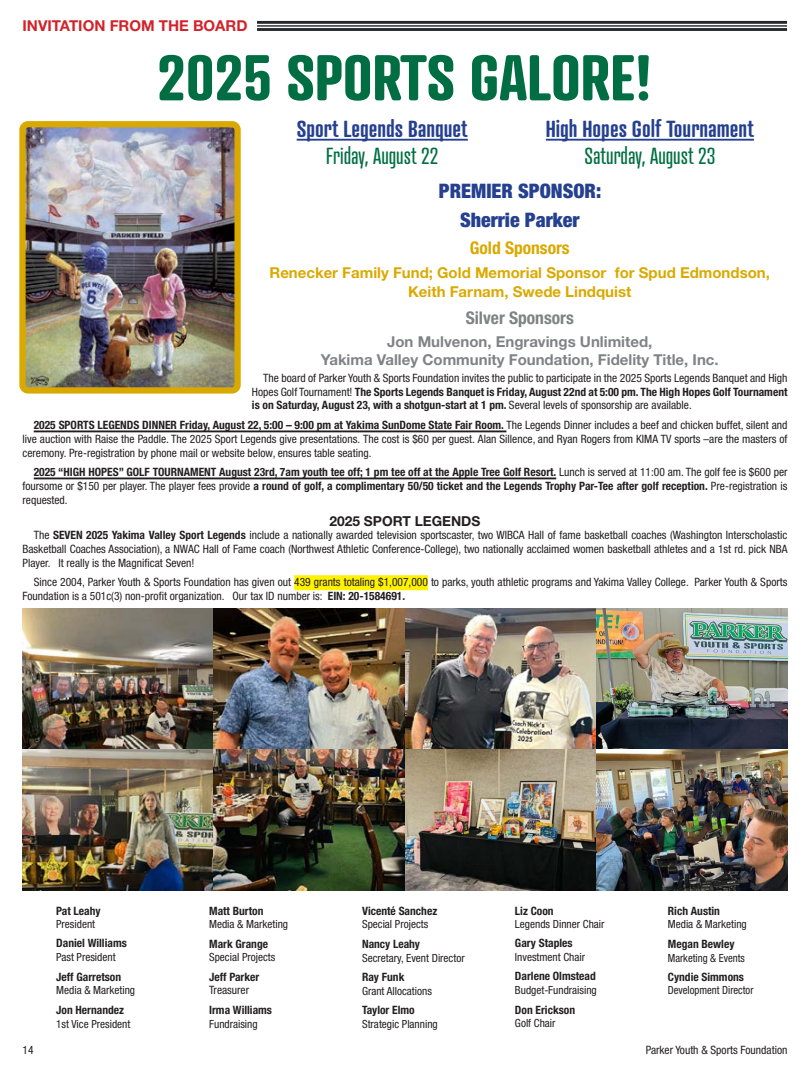
<style>
.page{position:relative;width:810px;height:1080px;background:#fff}
.page>*{position:absolute;margin:0;border:0;box-sizing:border-box;transform-origin:0 0}
.t1{font:700 62.5px "Atrament";color:#006e42}
.t2{font:600 22.5px "Atrament";color:#25408f}
.t3{font:22.5px "Atrament";color:#006e42}
.t4{font:900 condensed 20px "Helvetica Neue LT Std";color:#25408f}
.Subtitle{font:700 condensed 17.5px "Helvetica Neue LT Std";color:#808285}
.Subtitle-2{font:700 condensed 17.5px "Helvetica Neue LT Std";color:#daa900}
.Subtitle-3{font:700 15px "Helvetica Neue LT Std";color:#808285}
.Subtitle-4{font:700 15px/19.5px "Helvetica Neue LT Std";color:#daa900;text-align:center}
.Page_Title{font:700 15px "Helvetica Neue LT Std";color:#d2232a}
.Heading{font:700 13.75px "Helvetica Neue LT Std";color:#231f20}
.Body_Copy{font:condensed 11.5px/13.8px "Helvetica Neue LT Std";color:#231f20;text-align:justify}
.Body_Copy-2{font:700 condensed 11.5px/13.8px "Helvetica Neue LT Std";color:#231f20;text-align:justify}
.Body_Copy-3{font:condensed 11.25px "Helvetica Neue LT Std";color:#231f20}
.Body_Copy-4{font:condensed 11.25px "Helvetica Neue LT Std";color:#231f20;scale:.95 1}
.s1{font-weight:700}
.s2{font-weight:400}
</style>
<div class="page">
<hr style="left:257px;top:28px;width:530px;height:3px;background:#24272a">
<hr style="left:257px;top:25px;width:530px;height:2px;background:#24272a">
<hr style="left:257px;top:21px;width:530px;height:3px;background:#24272a">
<img style="left:26px;top:128px;width:208px;height:259px">
<div style="left:19px;top:121px;width:222px;height:273px;border:6px solid #daa900;border-radius:6px"></div>
<hr style="left:34px;top:430px;width:472px;height:2px;background:#231f20">
<hr style="left:34px;top:478px;width:522px;height:1px;background:#231f20">
<div style="left:294px;top:575px;width:134px;height:15px;background:#fff200"></div>
<hr style="left:297px;top:139px;width:171px;height:2px;background:#25408f">
<hr style="left:546px;top:139px;width:208px;height:2px;background:#25408f">
<img style="left:22px;top:609px;width:766px;height:282px">
<p class="Page_Title" style="left:22px;top:17px;width:226px">INVITATION FROM THE BOARD</p>
<p class="t1" style="left:157px;top:38px;width:497px">2025 SPORTS GALORE!</p>
<p class="t2" style="left:297px;top:115px;width:173px">Sport Legends Banquet</p>
<p class="t3" style="left:326px;top:142px;width:114px">Friday, August 22</p>
<p class="t2" style="left:546px;top:115px;width:210px">High Hopes Golf Tournament</p>
<p class="t3" style="left:584px;top:142px;width:132px">Saturday, August 23</p>
<p class="t4" style="left:439px;top:178px;width:164px">PREMIER SPONSOR:</p>
<p class="t4" style="left:460px;top:208px;width:121px">Sherrie Parker</p>
<p class="Subtitle-2" style="left:470px;top:237px;width:102px">Gold Sponsors</p>
<p class="Subtitle-4" style="left:270px;top:262px;width:502px">Renecker Family Fund; Gold Memorial Sponsor for Spud Edmondson,<br>Keith Farnam, Swede Lindquist</p>
<p class="Subtitle" style="left:466px;top:307px;width:110px">Silver Sponsors</p>
<p class="Subtitle-3" style="left:387px;top:333px;width:267px">Jon Mulvenon, Engravings Unlimited,</p>
<p class="Subtitle-3" style="left:321px;top:351px;width:399px">Yakima Valley Community Foundation, Fidelity Title, Inc.</p>
<p class="Body_Copy" style="left:252px;top:371px;width:537px;text-indent:11px">The board of Parker Youth &amp; Sports Foundation invites the public to participate in the 2025 Sports Legends Banquet and High Hopes Golf Tournament! <span class="s1">The Sports Legends Banquet is Friday, August 22nd at 5:00 pm. The High Hopes Golf Tournament is on Saturday, August 23, with a shotgun-start at 1 pm.</span> Several levels of sponsorship are available.</p>
<p class="Body_Copy" style="left:23px;top:418px;width:767px;text-indent:11px"><span class="s1">2025 SPORTS LEGENDS DINNER Friday, August 22, 5:00 – 9:00 pm at Yakima SunDome State Fair Room.</span> The Legends Dinner includes a beef and chicken buffet, silent and live auction with Raise the Paddle. The 2025 Sport Legends give presentations. The cost is $60 per guest. Alan Sillence, and Ryan Rogers from KIMA TV sports –are the masters of ceremony. Pre-registration by phone mail or website below, ensures table seating.</p>
<p class="Body_Copy-2" style="left:23px;top:465px;width:767px;text-indent:11px">2025 “HIGH HOPES” GOLF TOURNAMENT August 23rd, 7am youth tee off; 1 pm tee off at the Apple Tree Golf Resort. <span class="s2">Lunch is served at 11:00 am. The golf fee is $600 per foursome or $150 per player. The player fees provide</span> a round of golf, a complimentary 50/50 ticket and the Legends Trophy Par-Tee after golf reception. <span class="s2">Pre-registration is requested.</span></p>
<p class="Heading" style="left:330px;top:512px;width:152px">2025 SPORT LEGENDS</p>
<p class="Body_Copy" style="left:23px;top:528px;width:767px;text-indent:11px">The <span class="s1">SEVEN 2025 Yakima Valley Sport Legends</span> include a nationally awarded television sportscaster, two WIBCA Hall of fame basketball coaches (Washington Interscholastic Basketball Coaches Association), a NWAC Hall of Fame coach (Northwest Athletic Conference-College), two nationally acclaimed women basketball athletes and a 1st rd. pick NBA Player. It really is the Magnificat Seven!</p>
<p class="Body_Copy" style="left:23px;top:575px;width:767px;text-indent:11px">Since 2004, Parker Youth &amp; Sports Foundation has given out 439 grants totaling $1,007,000 to parks, youth athletic programs and Yakima Valley College. Parker Youth &amp; Sports<br>Foundation is a 501c(3) non-profit organization. Our tax ID number is: <span class="s1">EIN: 20-1584691.</span></p>
<p class="Body_Copy-2" style="left:56px;top:903px;width:46px">Pat Leahy</p>
<p class="Body_Copy-3" style="left:56px;top:918px;width:40px">President</p>
<p class="Body_Copy-2" style="left:56px;top:936px;width:72px">Daniel Williams</p>
<p class="Body_Copy-3" style="left:56px;top:951px;width:61px">Past President</p>
<p class="Body_Copy-2" style="left:56px;top:970px;width:66px">Jeff Garretson</p>
<p class="Body_Copy-3" style="left:56px;top:984px;width:80px">Media &amp; Marketing</p>
<p class="Body_Copy-2" style="left:56px;top:1003px;width:69px">Jon Hernandez</p>
<p class="Body_Copy-3" style="left:56px;top:1017px;width:76px">1st Vice President</p>
<p class="Body_Copy-2" style="left:209px;top:903px;width:56px">Matt Burton</p>
<p class="Body_Copy-3" style="left:209px;top:918px;width:80px">Media &amp; Marketing</p>
<p class="Body_Copy-2" style="left:209px;top:937px;width:60px">Mark Grange</p>
<p class="Body_Copy-3" style="left:209px;top:951px;width:68px">Special Projects</p>
<p class="Body_Copy-2" style="left:209px;top:970px;width:52px">Jeff Parker</p>
<p class="Body_Copy" style="left:209px;top:983px;width:42px">Treasurer</p>
<p class="Body_Copy-2" style="left:209px;top:1003px;width:64px">Irma Williams</p>
<p class="Body_Copy-3" style="left:209px;top:1017px;width:50px">Fundraising</p>
<p class="Body_Copy-2" style="left:362px;top:903px;width:77px">Vicenté Sanchez</p>
<p class="Body_Copy-3" style="left:362px;top:918px;width:68px">Special Projects</p>
<p class="Body_Copy-2" style="left:362px;top:937px;width:59px">Nancy Leahy</p>
<p class="Body_Copy-3" style="left:362px;top:951px;width:104px">Secretary, Event Director</p>
<p class="Body_Copy-2" style="left:362px;top:970px;width:44px">Ray Funk</p>
<p class="Body_Copy-3" style="left:362px;top:984px;width:71px">Grant Allocations</p>
<p class="Body_Copy-2" style="left:362px;top:1003px;width:54px">Taylor Elmo</p>
<p class="Body_Copy-3" style="left:362px;top:1018px;width:77px">Strategic Planning</p>
<p class="Body_Copy-2" style="left:515px;top:903px;width:40px">Liz Coon</p>
<p class="Body_Copy-3" style="left:515px;top:918px;width:91px">Legends Dinner Chair</p>
<p class="Body_Copy-2" style="left:515px;top:936px;width:59px">Gary Staples</p>
<p class="Body_Copy-3" style="left:515px;top:950px;width:72px">Investment Chair</p>
<p class="Body_Copy-2" style="left:515px;top:969px;width:82px">Darlene Olmstead</p>
<p class="Body_Copy-3" style="left:515px;top:984px;width:83px">Budget-Fundraising</p>
<p class="Body_Copy-2" style="left:515px;top:1002px;width:62px">Don Erickson</p>
<p class="Body_Copy-3" style="left:515px;top:1017px;width:42px">Golf Chair</p>
<p class="Body_Copy-2" style="left:668px;top:903px;width:54px">Rich Austin</p>
<p class="Body_Copy-3" style="left:668px;top:918px;width:80px">Media &amp; Marketing</p>
<p class="Body_Copy-2" style="left:668px;top:937px;width:68px">Megan Bewley</p>
<p class="Body_Copy-4" style="left:668px;top:951px;width:82px">Marketing &amp; Events</p>
<p class="Body_Copy-2" style="left:668px;top:970px;width:78px">Cyndie Simmons</p>
<p class="Body_Copy-4" style="left:668px;top:984px;width:92px">Development Director</p>
<p class="Body_Copy" style="left:22px;top:1043px;width:13px">14</p>
<p class="Body_Copy" style="left:646px;top:1043px;width:143px">Parker Youth &amp; Sports Foundation</p>
</div>
